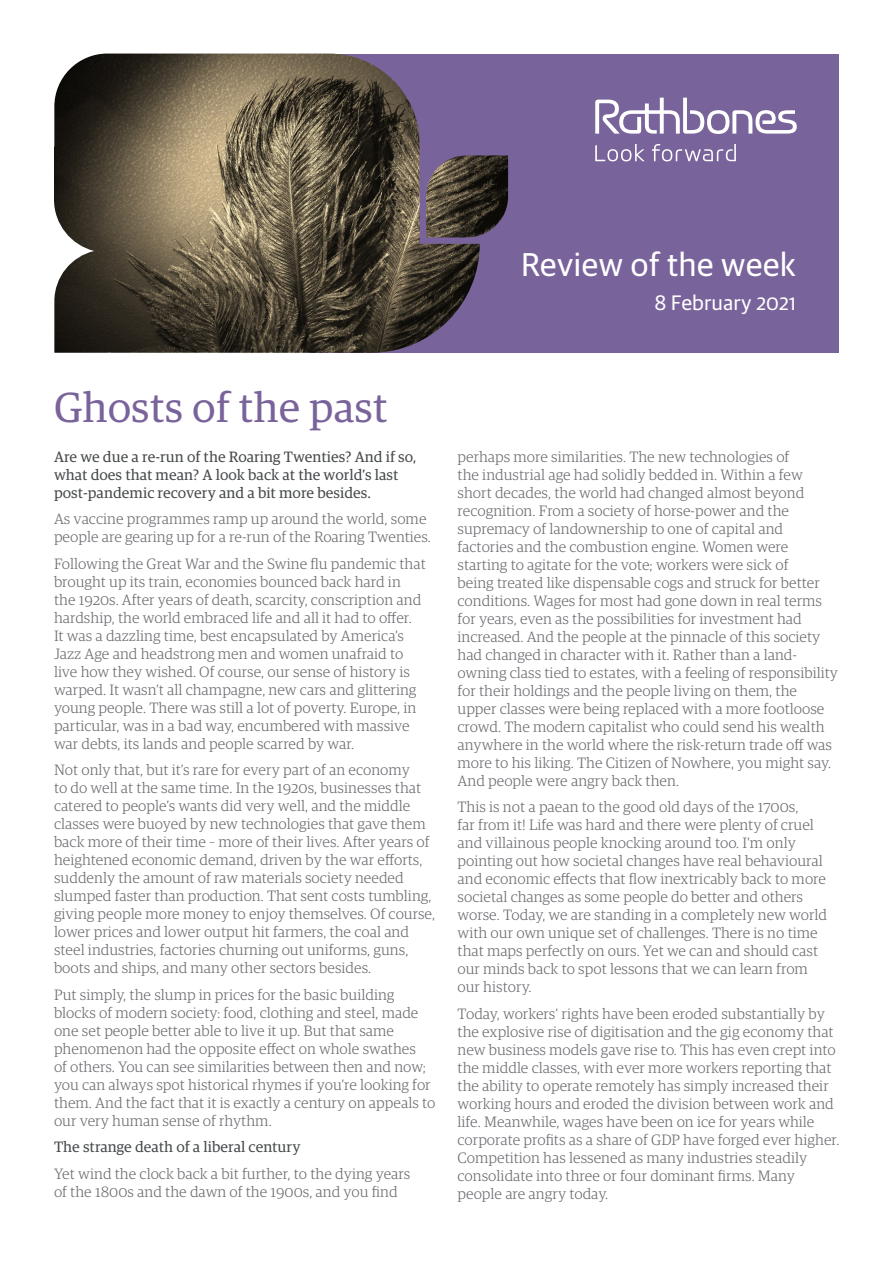
<style>
.page{position:relative;width:893px;height:1263px;background:#fff}
.page>*{position:absolute;margin:0;border:0;box-sizing:border-box;transform-origin:0 0}
.t1{font:42px "Guardian RTB Egyp";color:#79639b}
.t2{font:33px "Guardian RTB Sans";color:#fff}
.t3{font:21px "Guardian RTB Sans";color:#fff}
.t4{font:300 15px/18px "Guardian RTB Egyp";color:#696a6f}
.t5{font:15px/18px "Guardian RTB Egyp";color:#45484a}
</style>
<div class="page">
<div style="left:310px;top:54px;width:529px;height:299px;background:#79639b"></div>
<svg style="left:595px;top:98px;width:202px;height:63px"></svg>
<img style="left:54px;top:54px;width:454px;height:299px">
<h2 class="t2" style="left:521px;top:241px;width:277px">Review of the week</h2>
<h3 class="t3" style="left:654px;top:287px;width:143px">8 February 2021</h3>
<h1 class="t1" style="left:54px;top:379px;width:336px">Ghosts of the past</h1>
<p class="t5" style="left:54px;top:447px;width:364px">Are we due a re-run of the Roaring Twenties? And if so, what does that mean? A look back at the world’s last post-pandemic recovery and a bit more besides.</p>
<p class="t4" style="left:54px;top:509px;width:379px">As vaccine programmes ramp up around the world, some people are gearing up for a re-run of the Roaring Twenties.</p>
<p class="t4" style="left:54px;top:554px;width:373px">Following the Great War and the Swine flu pandemic that brought up its train, economies bounced back hard in the 1920s. After years of death, scarcity, conscription and hardship, the world embraced life and all it had to offer.<br>It was a dazzling time, best encapsulated by America’s Jazz Age and headstrong men and women unafraid to live how they wished. Of course, our sense of history is warped. It wasn’t all champagne, new cars and glittering young people. There was still a lot of poverty. Europe, in particular, was in a bad way, encumbered with massive war debts, its lands and people scarred by war.</p>
<p class="t4" style="left:54px;top:760px;width:383px">Not only that, but it’s rare for every part of an economy<br>to do well at the same time. In the 1920s, businesses that catered to people’s wants did very well, and the middle classes were buoyed by new technologies that gave them back more of their time – more of their lives. After years of heightened economic demand, driven by the war efforts, suddenly the amount of raw materials society needed slumped faster than production. That sent costs tumbling, giving people more money to enjoy themselves. Of course, lower prices and lower output hit farmers, the coal and steel industries, factories churning out uniforms, guns, boots and ships, and many other sectors besides.</p>
<p class="t4" style="left:54px;top:985px;width:383px">Put simply, the slump in prices for the basic building blocks of modern society: food, clothing and steel, made one set people better able to live it up. But that same phenomenon had the opposite effect on whole swathes<br>of others. You can see similarities between then and now; you can always spot historical rhymes if you’re looking for them. And the fact that it is exactly a century on appeals to our very human sense of rhythm.</p>
<p class="t5" style="left:54px;top:1137px;width:248px">The strange death of a liberal century</p>
<p class="t4" style="left:54px;top:1164px;width:358px">Yet wind the clock back a bit further, to the dying years of the 1800s and the dawn of the 1900s, and you find</p>
<p class="t4" style="left:458px;top:447px;width:382px">perhaps more similarities. The new technologies of<br>the industrial age had solidly bedded in. Within a few short decades, the world had changed almost beyond recognition. From a society of horse-power and the supremacy of landownership to one of capital and factories and the combustion engine. Women were starting to agitate for the vote; workers were sick of<br>being treated like dispensable cogs and struck for better conditions. Wages for most had gone down in real terms for years, even as the possibilities for investment had increased. And the people at the pinnacle of this society had changed in character with it. Rather than a land&shy;owning class tied to estates, with a feeling of responsibility for their holdings and the people living on them, the upper classes were being replaced with a more footloose crowd. The modern capitalist who could send his wealth anywhere in the world where the risk-return trade off was more to his liking. The Citizen of Nowhere, you might say.<br>And people were angry back then.</p>
<p class="t4" style="left:458px;top:797px;width:371px">This is not a paean to the good old days of the 1700s,<br>far from it! Life was hard and there were plenty of cruel and villainous people knocking around too. I’m only pointing out how societal changes have real behavioural and economic effects that flow inextricably back to more societal changes as some people do better and others worse. Today, we are standing in a completely new world with our own unique set of challenges. There is no time that maps perfectly on ours. Yet we can and should cast our minds back to spot lessons that we can learn from our history.</p>
<p class="t4" style="left:458px;top:1004px;width:383px">Today, workers’ rights have been eroded substantially by the explosive rise of digitisation and the gig economy that new business models gave rise to. This has even crept into the middle classes, with ever more workers reporting that the ability to operate remotely has simply increased their working hours and eroded the division between work and life. Meanwhile, wages have been on ice for years while corporate profits as a share of GDP have forged ever higher.<br>Competition has lessened as many industries steadily consolidate into three or four dominant firms. Many people are angry today.</p>
</div>
